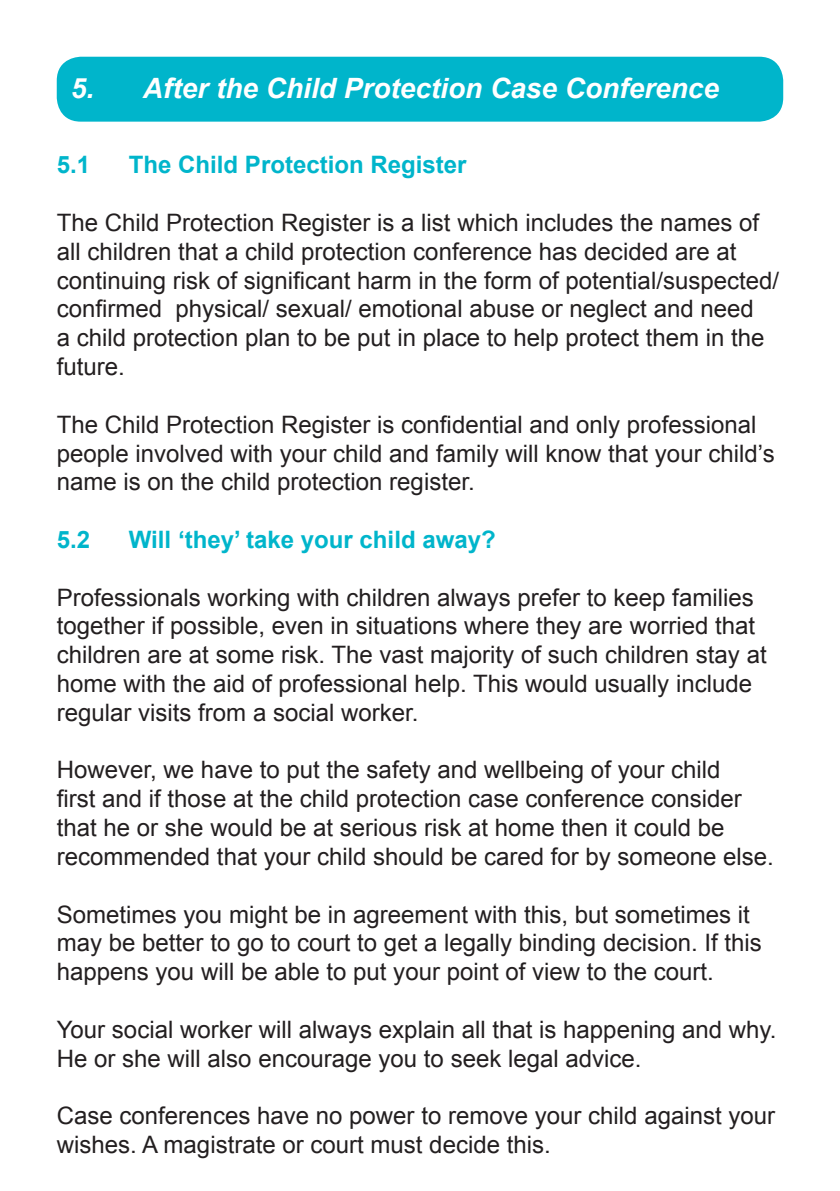
<style>
.page{position:relative;width:840px;height:1191px;background:#fff}
.page>*{position:absolute;margin:0;border:0;box-sizing:border-box;transform-origin:0 0}
.t1{font:italic 700 28px "Arial";color:#fff}
.t2{font:24px/28.8px "Arial";color:#231f20}
.t3{font:700 24px "Arial";color:#00b5cb}
</style>
<div class="page">
<div style="left:57px;top:57px;width:725px;height:65px;background:#00b5cb;border-radius:24px"></div>
<p class="t1" style="left:71px;top:70px;width:649px">5. After the Child Protection Case Conference</p>
<p class="t3" style="left:57px;top:149px;width:35px">5.1</p>
<p class="t3" style="left:129px;top:149px;width:339px">The Child Protection Register</p>
<p class="t2" style="left:57px;top:208px;width:723px">The Child Protection Register is a list which includes the names of all children that a child protection conference has decided are at continuing risk of significant harm in the form of potential/suspected/ confirmed physical/ sexual/ emotional abuse or neglect and need<br>a child protection plan to be put in place to help protect them in the future.</p>
<p class="t2" style="left:57px;top:410px;width:719px">The Child Protection Register is confidential and only professional people involved with your child and family will know that your child’s name is on the child protection register.</p>
<p class="t3" style="left:57px;top:524px;width:35px">5.2</p>
<p class="t3" style="left:129px;top:524px;width:368px">Will ‘they’ take your child away?</p>
<p class="t2" style="left:57px;top:583px;width:711px">Professionals working with children always prefer to keep families together if possible, even in situations where they are worried that children are at some risk. The vast majority of such children stay at home with the aid of professional help. This would usually include regular visits from a social worker.</p>
<p class="t2" style="left:57px;top:756px;width:718px">However, we have to put the safety and wellbeing of your child<br>first and if those at the child protection case conference consider that he or she would be at serious risk at home then it could be recommended that your child should be cared for by someone else.</p>
<p class="t2" style="left:57px;top:900px;width:706px">Sometimes you might be in agreement with this, but sometimes it may be better to go to court to get a legally binding decision. If this happens you will be able to put your point of view to the court.</p>
<p class="t2" style="left:57px;top:1015px;width:721px">Your social worker will always explain all that is happening and why.<br>He or she will also encourage you to seek legal advice.</p>
<p class="t2" style="left:57px;top:1101px;width:719px">Case conferences have no power to remove your child against your wishes. A magistrate or court must decide this.</p>
</div>
